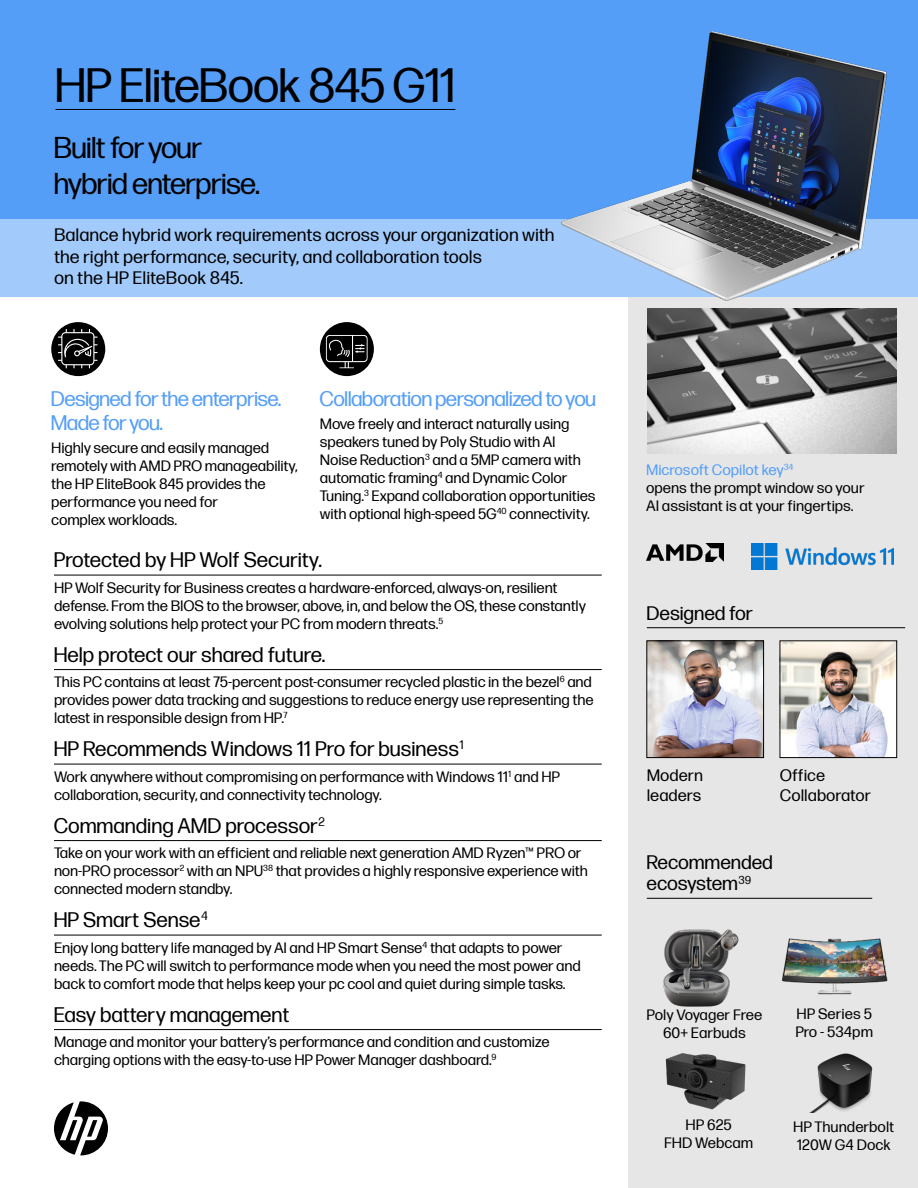
<style>
.page{position:relative;width:918px;height:1188px;background:#fff}
.page>*{position:absolute;margin:0;border:0;box-sizing:border-box;transform-origin:0 0}
.t1{font:48px "Forma DJR Display";letter-spacing:.01em;color:#000}
.title_h2{font:30px/36px "Forma DJR Display";color:#000}
.feature_black{font:21px "Forma DJR Display";letter-spacing:.03em;color:#000}
.feature_blue{font:21px/24px "Forma DJR Display";color:#549ef8}
.caption_head{font:19.5px/21px "Forma DJR Display";letter-spacing:.03em;color:#000}
.t2{font:18px/21.6px "Forma DJR Micro";color:#000}
.t3{font:16.5px/19.8px "Forma DJR Micro";color:#000}
.feature-body_black{font:15px/18px "Forma DJR Micro";letter-spacing:-.01em;color:#000}
.feature-body_blue{font:15px/18px "Forma DJR Micro";letter-spacing:-.01em;color:#000}
.caption_text{font:15px/18px "Forma DJR Micro";color:#000;text-align:center}
.t4{font:15px "Forma DJR Micro";color:#549ef8}
</style>
<div class="page">
<div style="left:628px;top:273px;width:290px;height:915px;background:#e6e6e6"></div>
<div style="left:0;top:0;width:918px;height:219px;background:#549ef8"></div>
<div style="left:0;top:219px;width:918px;height:78px;background:#a2cbfb"></div>
<hr style="left:54px;top:575px;width:548px;height:1px;background:#000">
<hr style="left:54px;top:669px;width:548px;height:1px;background:#000">
<hr style="left:54px;top:764px;width:548px;height:1px;background:#000">
<hr style="left:54px;top:840px;width:548px;height:1px;background:#000">
<hr style="left:54px;top:935px;width:548px;height:1px;background:#000">
<hr style="left:54px;top:1029px;width:548px;height:1px;background:#000">
<hr style="left:56px;top:109px;width:399px;height:1px;background:#000">
<svg style="left:54px;top:1101px;width:54px;height:54px"></svg>
<img style="left:561px;top:31px;width:326px;height:285px">
<div style="left:51px;top:322px;width:54px;height:54px;background:#000;border-radius:50%"></div>
<svg style="left:58px;top:329px;width:40px;height:40px"></svg>
<img style="left:647px;top:544px;width:76px;height:18px">
<div style="left:320px;top:322px;width:54px;height:54px;background:#000;border-radius:50%"></div>
<svg style="left:326px;top:335px;width:42px;height:33px"></svg>
<hr style="left:647px;top:627px;width:258px;height:1px;background:#000">
<hr style="left:647px;top:898px;width:225px;height:1px;background:#000">
<img style="left:663px;top:929px;width:76px;height:78px">
<img style="left:809px;top:1053px;width:64px;height:60px">
<img style="left:649px;top:643px;width:113px;height:113px">
<div style="left:647px;top:641px;width:117px;height:117px;border:1px solid #000"></div>
<img style="left:781px;top:938px;width:107px;height:57px">
<img style="left:665px;top:1053px;width:81px;height:57px">
<img style="left:782px;top:643px;width:113px;height:113px">
<div style="left:780px;top:641px;width:117px;height:117px;border:1px solid #000"></div>
<img style="left:648px;top:308px;width:249px;height:145px">
<img style="left:752px;top:544px;width:142px;height:26px">
<p class="t1" style="left:56px;top:52px;width:401px">HP EliteBook 845 G11</p>
<p class="title_h2" style="left:54px;top:128px;width:207px">Built for your hybrid enterprise.</p>
<p class="t2" style="left:54px;top:223px;width:502px">Balance hybrid work requirements across your organization with the right performance, security, and collaboration tools<br>on the HP EliteBook 845.</p>
<p class="feature_blue" style="left:51px;top:385px;width:231px">Designed for the enterprise.<br>Made for you.</p>
<p class="feature-body_blue" style="left:51px;top:437px;width:248px">Highly secure and easily managed remotely with AMD PRO manageability, the HP EliteBook 845 provides the performance you need for<br>complex workloads.</p>
<p class="feature_blue" style="left:320px;top:385px;width:277px">Collaboration personalized to you</p>
<p class="feature-body_blue" style="left:320px;top:413px;width:277px">Move freely and interact naturally using speakers tuned by Poly Studio with AI Noise Reduction<sup>3</sup> and a 5MP camera with automatic framing<sup>4</sup> and Dynamic Color Tuning.<sup>3</sup> Expand collaboration opportunities with optional high-speed 5G<sup>40</sup> connectivity.</p>
<p class="feature_black" style="left:54px;top:545px;width:269px">Protected by HP Wolf Security.</p>
<p class="feature-body_black" style="left:54px;top:577px;width:533px">HP Wolf Security for Business creates a hardware-enforced, always-on, resilient defense. From the BIOS to the browser, above, in, and below the OS, these constantly evolving solutions help protect your PC from modern threats.<sup>5</sup></p>
<p class="feature_black" style="left:54px;top:640px;width:272px">Help protect our shared future.</p>
<p class="feature-body_black" style="left:54px;top:672px;width:541px;text-align:justify">This PC contains at least 75-percent post-consumer recycled plastic in the bezel<sup>6</sup> and provides power data tracking and suggestions to reduce energy use representing the latest in responsible design from HP.<sup>7</sup></p>
<p class="feature_black" style="left:54px;top:734px;width:412px">HP Recommends Windows 11 Pro for business<sup>1</sup></p>
<p class="feature-body_black" style="left:54px;top:766px;width:508px">Work anywhere without compromising on performance with Windows 11<sup>1</sup> and HP collaboration, security, and connectivity technology.</p>
<p class="feature_black" style="left:54px;top:811px;width:272px">Commanding AMD processor<sup>2</sup></p>
<p class="feature-body_black" style="left:54px;top:843px;width:535px">Take on your work with an efficient and reliable next generation AMD Ryzen™ PRO or non-PRO processor<sup>2</sup> with an NPU<sup>38</sup> that provides a highly responsive experience with connected modern standby.</p>
<p class="feature_black" style="left:54px;top:905px;width:155px">HP Smart Sense<sup>4</sup></p>
<p class="feature-body_black" style="left:54px;top:937px;width:528px">Enjoy long battery life managed by AI and HP Smart Sense<sup>4</sup> that adapts to power needs. The PC will switch to performance mode when you need the most power and back to comfort mode that helps keep your pc cool and quiet during simple tasks.</p>
<p class="feature_black" style="left:54px;top:1000px;width:237px">Easy battery management</p>
<p class="feature-body_black" style="left:54px;top:1032px;width:497px">Manage and monitor your battery’s performance and condition and customize charging options with the easy-to-use HP Power Manager dashboard.<sup>9</sup></p>
<p class="t4" style="left:646px;top:459px;width:149px">Microsoft Copilot key<sup>34</sup></p>
<p class="feature-body_blue" style="left:646px;top:478px;width:220px">opens the prompt window so your<br>AI assistant is at your fingertips.</p>
<p class="caption_head" style="left:647px;top:601px;width:108px">Designed for</p>
<p class="t3" style="left:647px;top:764px;width:58px">Modern leaders</p>
<p class="t3" style="left:780px;top:764px;width:93px">Office<br>Collaborator</p>
<p class="caption_head" style="left:647px;top:851px;width:127px">Recommended ecosystem<sup>39</sup></p>
<p class="caption_text" style="left:647px;top:1005px;width:117px">Poly Voyager Free<br>60+ Earbuds</p>
<p class="caption_text" style="left:795px;top:1004px;width:79px;text-align:left">HP Series 5<br>Pro - 534pm</p>
<p class="caption_text" style="left:664px;top:1115px;width:91px">HP 625<br>FHD Webcam</p>
<p class="caption_text" style="left:793px;top:1116px;width:103px;text-align:left">HP Thunderbolt<br>120W G4 Dock</p>
</div>
